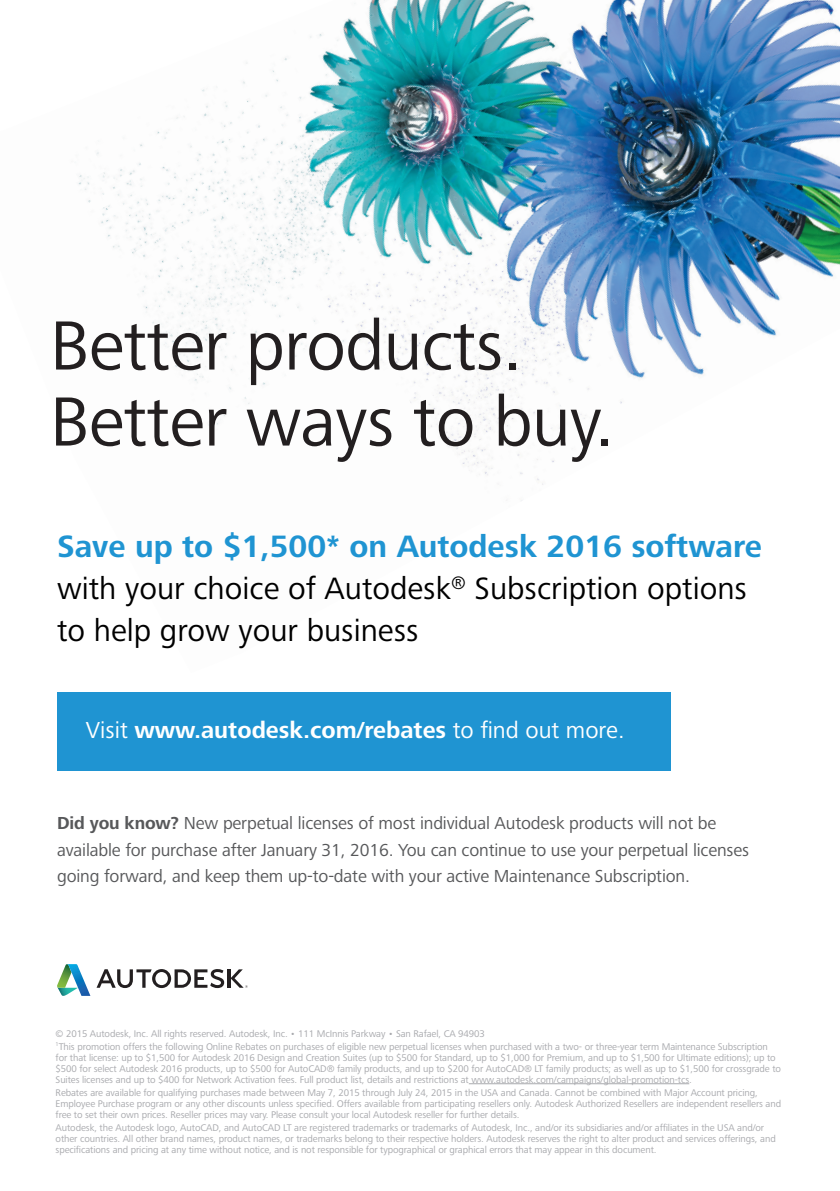
<style>
.page{position:relative;width:840px;height:1191px;background:#fff}
.page>*{position:absolute;margin:0;border:0;box-sizing:border-box;transform-origin:0 0}
.t1{font:72px "Frutiger Next LTW1 G";letter-spacing:-.01em;color:#231f20}
.t2{font:32px "Frutiger Next LTW1 G";color:#000}
.t3{font:700 32px "Frutiger Next LTW1 G";color:#1f94d2}
.t4{font:700 24px "Frutiger Next LTW1 G";color:#fff}
.t5{font:18px/26px "Frutiger Next LTW1 G";letter-spacing:-.01em;color:#57585a}
.t6{font:10px/11px "Frutiger Next LTW1 G";letter-spacing:-.01em;color:#a8a9ad}
.s1{font-weight:400}
.s2{font-weight:700}
</style>
<div class="page">
<img style="left:78px;top:0;width:761px;height:501px">
<hr style="left:468px;top:1083px;width:220px;height:1px;background:#a8a9ad">
<svg style="left:57px;top:964px;width:33px;height:32px"></svg>
<hr style="left:227px;top:969px;width:3px;height:18px;background:#231f20">
<svg style="left:96px;top:969px;width:128px;height:19px"></svg>
<svg style="left:230px;top:969px;width:17px;height:18px"></svg>
<div style="left:57px;top:692px;width:613px;height:79px;background:#1f94d2"></div>
<p class="t1" style="left:50px;top:304px;width:473px">Better products.</p>
<p class="t1" style="left:50px;top:380px;width:565px">Better ways to buy.</p>
<p class="t3" style="left:57px;top:528px;width:706px">Save up to $1,500* on Autodesk 2016 software</p>
<p class="t2" style="left:57px;top:570px;width:691px">with your choice of Autodesk<sup>®</sup> Subscription options</p>
<p class="t2" style="left:57px;top:612px;width:363px">to help grow your business</p>
<p class="t4" style="left:86px;top:716px;width:540px"><span class="s1">Visit</span> www.autodesk.com/rebates <span class="s1">to find out more.</span></p>
<p class="t5" style="left:57px;top:811px;width:693px"><span class="s2">Did you know?</span> New perpetual licenses of most individual Autodesk products will not be available for purchase after January 31, 2016. You can continue to use your perpetual licenses going forward, and keep them up-to-date with your active Maintenance Subscription.</p>
<p class="t6" style="left:56px;top:1028px;width:430px">© 2015 Autodesk, Inc. All rights reserved. Autodesk, Inc. • 111 McInnis Parkway • San Rafael, CA 94903</p>
<p class="t6" style="left:56px;top:1041px;width:726px"><sup>1</sup>This promotion offers the following Online Rebates on purchases of eligible new perpetual licenses when purchased with a two- or three-year term Maintenance Subscription for that license: up to $1,500 for Autodesk 2016 Design and Creation Suites (up to $500 for Standard, up to $1,000 for Premium, and up to $1,500 for Ultimate editions); up to $500 for select Autodesk 2016 products, up to $500 for AutoCAD® family products, and up to $200 for AutoCAD® LT family products; as well as up to $1,500 for crossgrade to Suites licenses and up to $400 for Network Activation fees. Full product list, details and restrictions at www.autodesk.com/campaigns/global-promotion-tcs.</p>
<p class="t6" style="left:56px;top:1087px;width:726px">Rebates are available for qualifying purchases made between May 7, 2015 through July 24, 2015 in the USA and Canada. Cannot be combined with Major Account pricing,<br>Employee Purchase program or any other discounts unless specified. Offers available from participating resellers only. Autodesk Authorized Resellers are independent resellers and free to set their own prices. Reseller prices may vary. Please consult your local Autodesk reseller for further details.</p>
<p class="t6" style="left:56px;top:1122px;width:721px">Autodesk, the Autodesk logo, AutoCAD, and AutoCAD LT are registered trademarks or trademarks of Autodesk, Inc., and/or its subsidiaries and/or affiliates in the USA and/or other countries. All other brand names, product names, or trademarks belong to their respective holders. Autodesk reserves the right to alter product and services offerings, and specifications and pricing at any time without notice, and is not responsible for typographical or graphical errors that may appear in this document.</p>
</div>
